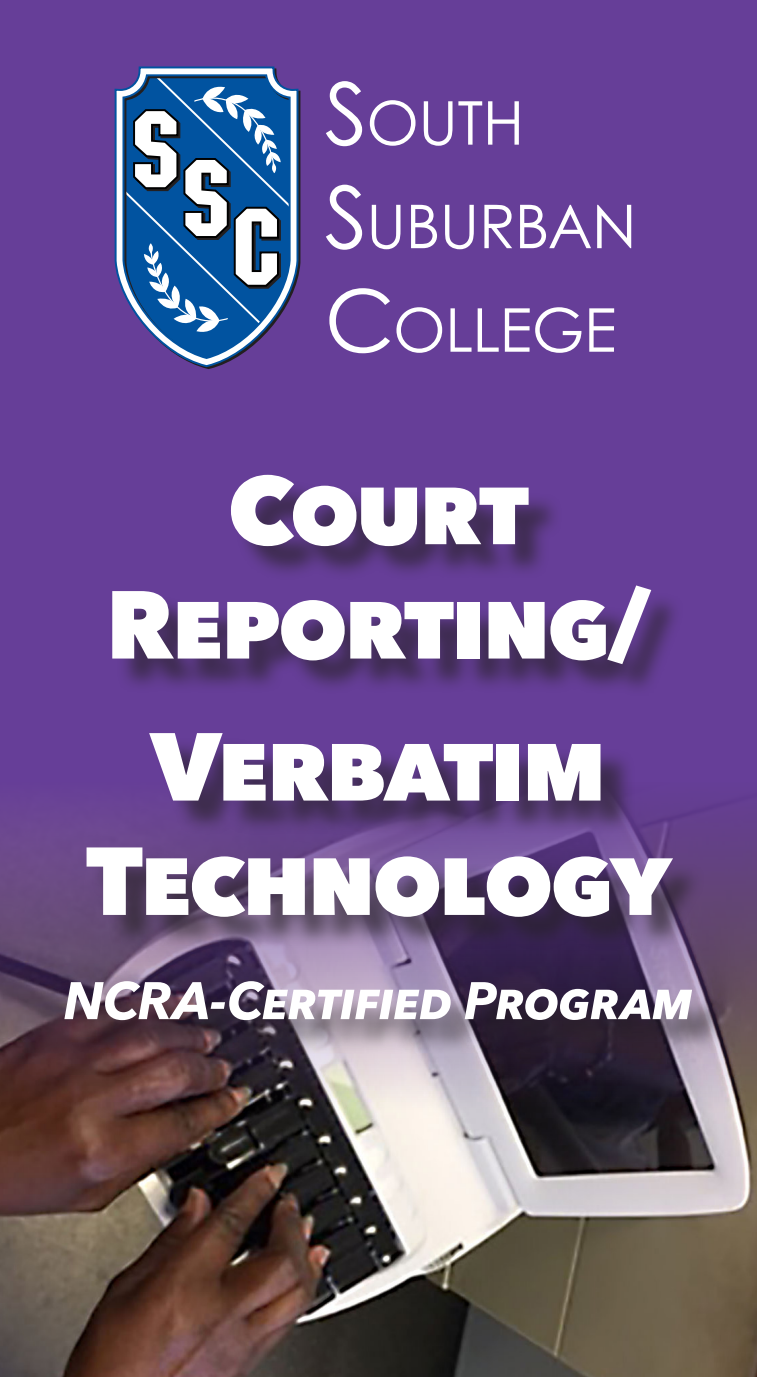
<style>
.page{position:relative;width:757px;height:1377px;background:#663e98}
.page>*{position:absolute;margin:0;border:0;box-sizing:border-box;transform-origin:0 0}
.Body_Text{font:800 95.4px/114.3px "Avenir Next";letter-spacing:-.03em;color:#fff;text-align:center}
.t1{font:60.3px "Century Gothic";letter-spacing:-.01em;color:#fff}
.Body_Text-2{font:italic 700 52.2px "Avenir Next";letter-spacing:-.025em;color:#fff}
.s1{font-size:86.17px}
</style>
<div class="page">
<img style="left:0;top:801px;width:757px;height:576px">
<svg style="left:114px;top:66px;width:185px;height:303px"></svg>
<svg style="left:132px;top:83px;width:150px;height:253px;background:#487bad"></svg>
<div style="left:70px;top:480px;width:656px;height:574px;background:#231f20;opacity:.6"></div>
<hr style="left:0;top:1055px;width:1px;height:322px;background:#040503">
<p class="t1" style="left:325px;top:86px;width:201px"><span class="s1">S</span>OUTH</p>
<p class="t1" style="left:325px;top:190px;width:313px"><span class="s1">S</span>UBURBAN</p>
<p class="t1" style="left:325px;top:293px;width:293px"><span class="s1">C</span>OLLEGE</p>
<p class="Body_Text" style="left:106px;top:453px;width:546px">Court<br>Reporting/</p>
<p class="Body_Text" style="left:86px;top:709px;width:586px">Verbatim<br>Technology</p>
<p class="Body_Text-2" style="left:63px;top:956px;width:631px">NCRA-Certified Program</p>
</div>
